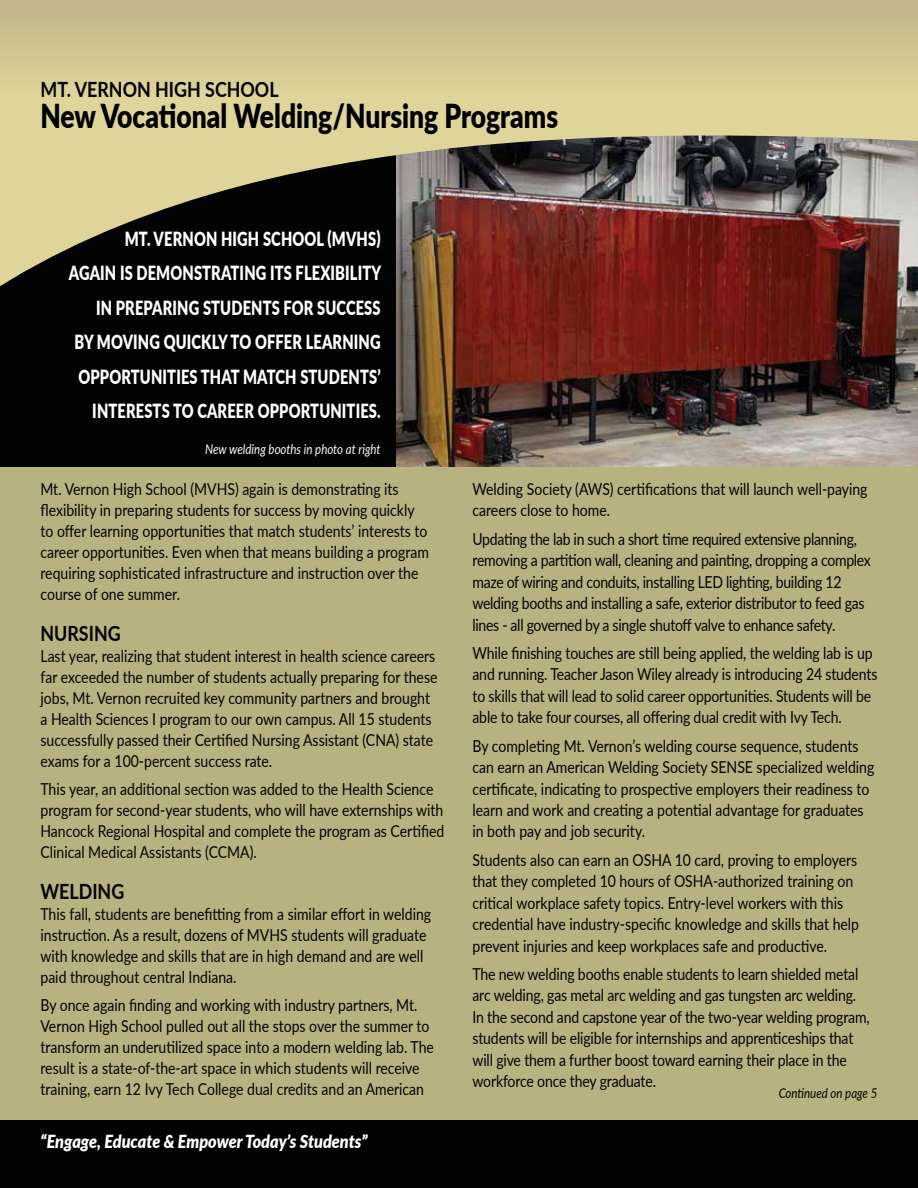
<style>
.page{position:relative;width:918px;height:1188px;background:#fff}
.page>*{position:absolute;margin:0;border:0;box-sizing:border-box;transform-origin:0 0}
.t1{font:900 33px "Lato";color:#000;scale:.8 1}
.t2{font:700 21px "Lato";color:#000;scale:.85 1}
.t3{font:900 19.5px/34.5px "Lato";letter-spacing:.01em;color:#fff;text-align:right;scale:.75 1}
.t4{font:italic 900 18px "Lato";color:#fff;scale:.9 1}
.t5{font:16.5px/21px "Lato";color:#000;scale:.85 1}
.t6{font:16.5px/21.5px "Lato";letter-spacing:-.02em;color:#000;scale:.85 1}
.t7{font:italic 13.5px "Lato";color:#fff;scale:.85 1}
.t8{font:italic 13.5px "Lato";color:#000;scale:.85 1}
</style>
<div class="page">
<div style="left:0;top:0;width:918px;height:1129px;background:#b8b281"></div>
<div style="left:0;top:154px;width:402px;height:313px;background:#030303"></div>
<img style="left:396px;top:308px;width:522px;height:158px">
<div style="left:0;top:1120px;width:918px;height:68px;background:#030303"></div>
<svg style="left:0;top:94px;width:918px;height:214px"></svg>
<div style="left:0;top:0;width:918px;height:94px;background:linear-gradient(to bottom,#c0b487,#ddd399)"></div>
<p class="t2" style="left:40px;top:74px;width:282px">MT. VERNON HIGH SCHOOL</p>
<h1 class="t1" style="left:40px;top:91px;width:648px">New Vocational Welding/Nursing Programs</h1>
<p class="t3" style="left:69px;top:221px;width:418px">MT. VERNON HIGH SCHOOL (MVHS)<br>AGAIN IS DEMONSTRATING ITS FLEXIBILITY IN PREPARING STUDENTS FOR SUCCESS<br>BY MOVING QUICKLY TO OFFER LEARNING OPPORTUNITIES THAT MATCH STUDENTS’ INTERESTS TO CAREER OPPORTUNITIES.</p>
<p class="t7" style="left:205px;top:440px;width:208px">New welding booths in photo at right</p>
<p class="t5" style="left:40px;top:478px;width:458px">Mt. Vernon High School (MVHS) again is demonstrating its flexibility in preparing students for success by moving quickly to offer learning opportunities that match students’ interests to career opportunities. Even when that means building a program requiring sophisticated infrastructure and instruction over the course of one summer.</p>
<p class="t2" style="left:40px;top:618px;width:96px">NURSING</p>
<p class="t5" style="left:40px;top:645px;width:469px">Last year, realizing that student interest in health science careers far exceeded the number of students actually preparing for these jobs, Mt. Vernon recruited key community partners and brought a Health Sciences I program to our own campus. All 15 students successfully passed their Certified Nursing Assistant (CNA) state exams for a 100-percent success rate.</p>
<p class="t5" style="left:40px;top:778px;width:477px">This year, an additional section was added to the Health Science program for second-year students, who will have externships with Hancock Regional Hospital and complete the program as Certified Clinical Medical Assistants (CCMA).</p>
<p class="t2" style="left:40px;top:876px;width:100px">WELDING</p>
<p class="t5" style="left:40px;top:903px;width:461px">This fall, students are benefitting from a similar effort in welding instruction. As a result, dozens of MVHS students will graduate with knowledge and skills that are in high demand and are well paid throughout central Indiana.</p>
<p class="t5" style="left:40px;top:994px;width:464px">By once again finding and working with industry partners, Mt.<br>Vernon High School pulled out all the stops over the summer to transform an underutilized space into a modern welding lab. The result is a state-of-the-art space in which students will receive training, earn 12 Ivy Tech College dual credits and an American</p>
<p class="t4" style="left:40px;top:1128px;width:365px">“Engage, Educate &amp; Empower Today’s Students”</p>
<p class="t5" style="left:472px;top:478px;width:466px;line-height:21.5px">Welding Society (AWS) certifications that will launch well-paying careers close to home.</p>
<p class="t6" style="left:472px;top:527px;width:470px">Updating the lab in such a short time required extensive planning, removing a partition wall, cleaning and painting, dropping a complex maze of wiring and conduits, installing LED lighting, building 12 welding booths and installing a safe, exterior distributor to feed gas lines - all governed by a single shutoff valve to enhance safety.</p>
<p class="t5" style="left:472px;top:641px;width:478px;line-height:21.5px">While finishing touches are still being applied, the welding lab is up and running. Teacher Jason Wiley already is introducing 24 students to skills that will lead to solid career opportunities. Students will be able to take four courses, all offering dual credit with Ivy Tech.</p>
<p class="t5" style="left:472px;top:734px;width:474px;line-height:21.5px">By completing Mt. Vernon’s welding course sequence, students can earn an American Welding Society SENSE specialized welding certificate, indicating to prospective employers their readiness to learn and work and creating a potential advantage for graduates in both pay and job security.</p>
<p class="t5" style="left:472px;top:848px;width:456px;line-height:21.5px">Students also can earn an OSHA 10 card, proving to employers that they completed 10 hours of OSHA-authorized training on critical workplace safety topics. Entry-level workers with this credential have industry-specific knowledge and skills that help prevent injuries and keep workplaces safe and productive.</p>
<p class="t5" style="left:472px;top:962px;width:469px;line-height:21.5px">The new welding booths enable students to learn shielded metal arc welding, gas metal arc welding and gas tungsten arc welding.<br>In the second and capstone year of the two-year welding program, students will be eligible for internships and apprenticeships that will give them a further boost toward earning their place in the workforce once they graduate.</p>
<p class="t8" style="left:779px;top:1084px;width:118px">Continued on page 5</p>
</div>
